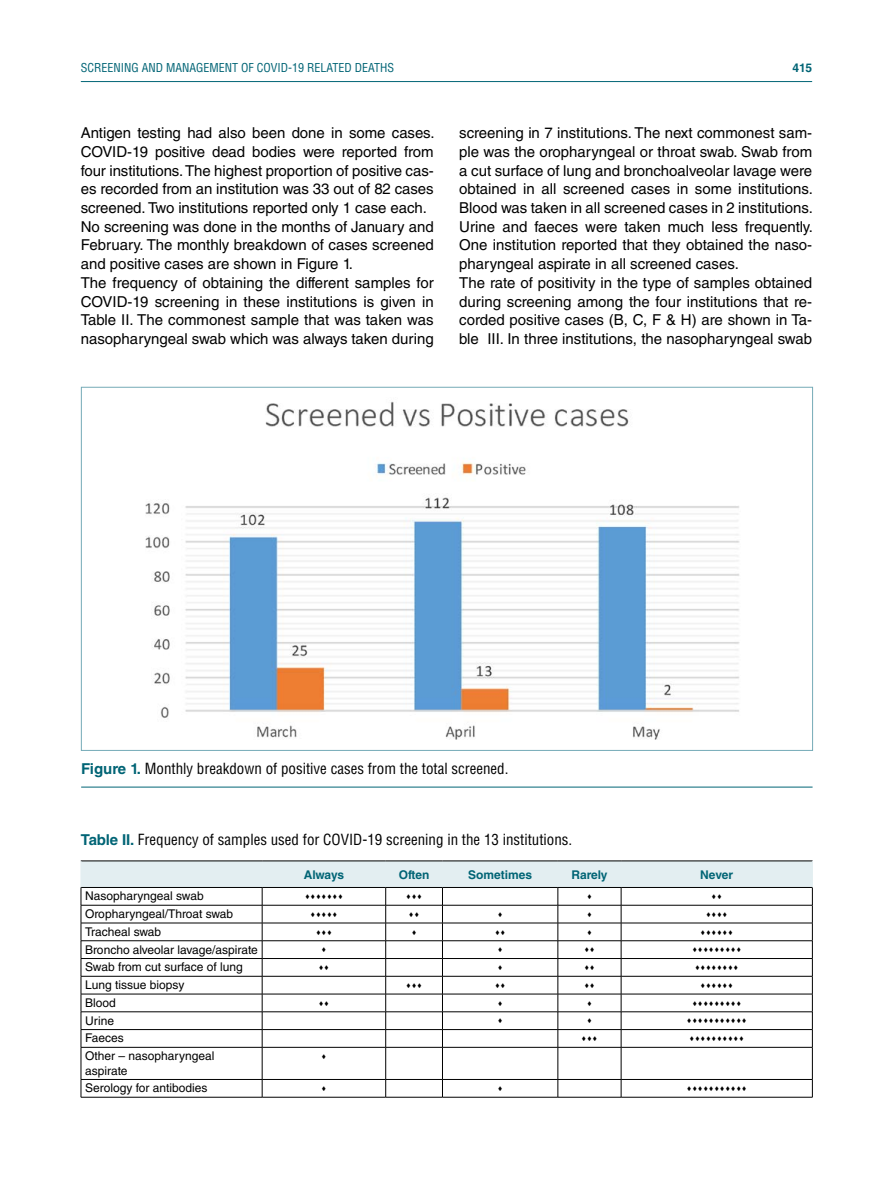
<style>
.page{position:relative;width:893px;height:1191px;background:#fff}
.page>*{position:absolute;margin:0;border:0;box-sizing:border-box;transform-origin:0 0}
.t1{font:15px/18.8px "Helvetica LT Std";color:#000}
.t2{font:condensed 15px "Helvetica LT Std";color:#000}
.t3{font:12px/15px "Helvetica LT Std";color:#000}
.t4{font:12px "Wingdings";color:#000}
.t5{font:condensed 12px "Helvetica LT Std";color:#006475}
.t6{font:700 12px "Helvetica LT Std";color:#006475}
.s1{font-weight:700;font-stretch:normal;color:#006475}
</style>
<div class="page">
<hr style="left:81px;top:81px;width:731px;height:1px;background:#006475">
<img style="left:145px;top:401px;width:595px;height:339px">
<hr style="left:81px;top:787px;width:732px;height:1px;background:#006475">
<hr style="left:81px;top:1047px;width:181px;height:1px;background:#000">
<hr style="left:262px;top:1047px;width:124px;height:1px;background:#000">
<hr style="left:386px;top:1047px;width:56px;height:1px;background:#000">
<hr style="left:385px;top:1047px;width:1px;height:32px;background:#000">
<hr style="left:442px;top:1047px;width:116px;height:1px;background:#000">
<hr style="left:442px;top:1047px;width:1px;height:32px;background:#000">
<hr style="left:558px;top:1047px;width:63px;height:1px;background:#000">
<hr style="left:558px;top:1047px;width:1px;height:32px;background:#000">
<hr style="left:621px;top:1047px;width:192px;height:1px;background:#000">
<hr style="left:621px;top:1047px;width:1px;height:32px;background:#000">
<hr style="left:81px;top:1079px;width:181px;height:1px;background:#000">
<hr style="left:262px;top:1079px;width:124px;height:1px;background:#000">
<hr style="left:386px;top:1079px;width:56px;height:1px;background:#000">
<svg style="left:385px;top:1079px;width:1px;height:18px"></svg>
<hr style="left:442px;top:1079px;width:116px;height:1px;background:#000">
<svg style="left:442px;top:1079px;width:1px;height:18px"></svg>
<hr style="left:558px;top:1079px;width:63px;height:1px;background:#000">
<svg style="left:558px;top:1080px;width:1px;height:17px"></svg>
<hr style="left:621px;top:1079px;width:192px;height:1px;background:#000">
<svg style="left:621px;top:1079px;width:1px;height:18px"></svg>
<hr style="left:81px;top:1047px;width:1px;height:32px;background:#000">
<hr style="left:262px;top:1047px;width:1px;height:32px;background:#000">
<svg style="left:81px;top:1080px;width:1px;height:17px"></svg>
<svg style="left:262px;top:1079px;width:1px;height:18px"></svg>
<hr style="left:81px;top:1097px;width:181px;height:1px;background:#000">
<hr style="left:812px;top:1047px;width:1px;height:32px;background:#000">
<svg style="left:812px;top:1079px;width:1px;height:18px"></svg>
<hr style="left:262px;top:1097px;width:124px;height:1px;background:#000">
<hr style="left:386px;top:1097px;width:56px;height:1px;background:#000">
<hr style="left:442px;top:1097px;width:116px;height:1px;background:#000">
<hr style="left:558px;top:1097px;width:63px;height:1px;background:#000">
<hr style="left:621px;top:1097px;width:192px;height:1px;background:#000">
<hr style="left:81px;top:860px;width:181px;height:1px;background:#000">
<hr style="left:262px;top:860px;width:124px;height:1px;background:#000">
<hr style="left:386px;top:860px;width:56px;height:1px;background:#000">
<hr style="left:442px;top:860px;width:116px;height:1px;background:#000">
<hr style="left:558px;top:860px;width:63px;height:1px;background:#000">
<hr style="left:621px;top:860px;width:192px;height:1px;background:#000">
<svg style="left:81px;top:861px;width:732px;height:186px"></svg>
<p class="t5" style="left:81px;top:61px;width:315px">SCREENING AND MANAGEMENT OF COVID-19 RELATED DEATHS</p>
<p class="t6" style="left:792px;top:61px;width:21px">415</p>
<p class="t1" style="left:81px;top:124px;width:355px">Antigen testing had also been done in some cases.<br>COVID-19 positive dead bodies were reported from four institutions. The highest proportion of positive cas&shy;es recorded from an institution was 33 out of 82 cases screened. Two institutions reported only 1 case each.<br>No screening was done in the months of January and February. The monthly breakdown of cases screened and positive cases are shown in Figure 1.<br>The frequency of obtaining the different samples for COVID-19 screening in these institutions is given in Table II. The commonest sample that was taken was nasopharyngeal swab which was always taken during</p>
<p class="t1" style="left:459px;top:124px;width:355px">screening in 7 institutions. The next commonest sam&shy;ple was the oropharyngeal or throat swab. Swab from a cut surface of lung and bronchoalveolar lavage were obtained in all screened cases in some institutions.<br>Blood was taken in all screened cases in 2 institutions.<br>Urine and faeces were taken much less frequently.<br>One institution reported that they obtained the naso&shy;pharyngeal aspirate in all screened cases.<br>The rate of positivity in the type of samples obtained during screening among the four institutions that re&shy;corded positive cases (B, C, F &amp; H) are shown in Ta&shy;ble III. In three institutions, the nasopharyngeal swab</p>
<p class="t2" style="left:81px;top:759px;width:429px"><span class="s1">Figure 1.</span> Monthly breakdown of positive cases from the total screened.</p>
<p class="t2" style="left:81px;top:830px;width:493px"><span class="s1">Table II.</span> Frequency of samples used for COVID-19 screening in the 13 institutions.</p>
<p class="t6" style="left:304px;top:867px;width:42px">Always</p>
<p class="t6" style="left:399px;top:867px;width:32px">Often</p>
<p class="t6" style="left:468px;top:867px;width:66px">Sometimes</p>
<p class="t6" style="left:571px;top:867px;width:38px">Rarely</p>
<p class="t6" style="left:700px;top:867px;width:34px">Never</p>
<p class="t3" style="left:85px;top:888px;width:120px">Nasopharyngeal swab</p>
<p class="t4" style="left:305px;top:890px;width:38px">▲▲▲▲▲▲▲</p>
<p class="t4" style="left:406px;top:890px;width:16px">▲▲▲</p>
<p class="t3" style="left:85px;top:906px;width:150px">Oropharyngeal/Throat swab</p>
<p class="t4" style="left:310px;top:908px;width:27px">▲▲▲▲▲</p>
<p class="t4" style="left:706px;top:908px;width:21px">▲▲▲▲</p>
<p class="t3" style="left:85px;top:924px;width:77px">Tracheal swab</p>
<p class="t4" style="left:316px;top:925px;width:16px">▲▲▲</p>
<p class="t4" style="left:700px;top:925px;width:32px">▲▲▲▲▲▲</p>
<p class="t3" style="left:85px;top:942px;width:174px">Broncho alveolar lavage/aspirate</p>
<p class="t4" style="left:692px;top:943px;width:49px">▲▲▲▲▲▲▲▲▲</p>
<p class="t3" style="left:85px;top:959px;width:159px">Swab from cut surface of lung</p>
<p class="t4" style="left:695px;top:961px;width:43px">▲▲▲▲▲▲▲▲</p>
<p class="t3" style="left:85px;top:977px;width:101px">Lung tissue biopsy</p>
<p class="t4" style="left:406px;top:979px;width:16px">▲▲▲</p>
<p class="t4" style="left:700px;top:979px;width:32px">▲▲▲▲▲▲</p>
<p class="t3" style="left:85px;top:995px;width:32px">Blood</p>
<p class="t4" style="left:692px;top:996px;width:49px">▲▲▲▲▲▲▲▲▲</p>
<p class="t3" style="left:85px;top:1013px;width:30px">Urine</p>
<p class="t4" style="left:686px;top:1014px;width:60px">▲▲▲▲▲▲▲▲▲▲▲</p>
<p class="t3" style="left:85px;top:1030px;width:40px">Faeces</p>
<p class="t4" style="left:581px;top:1032px;width:16px">▲▲▲</p>
<p class="t4" style="left:689px;top:1032px;width:54px">▲▲▲▲▲▲▲▲▲▲</p>
<p class="t3" style="left:85px;top:1048px;width:131px">Other – nasopharyngeal aspirate</p>
<p class="t3" style="left:85px;top:1080px;width:124px">Serology for antibodies</p>
<p class="t4" style="left:687px;top:1082px;width:60px">▲▲▲▲▲▲▲▲▲▲▲</p>
</div>
